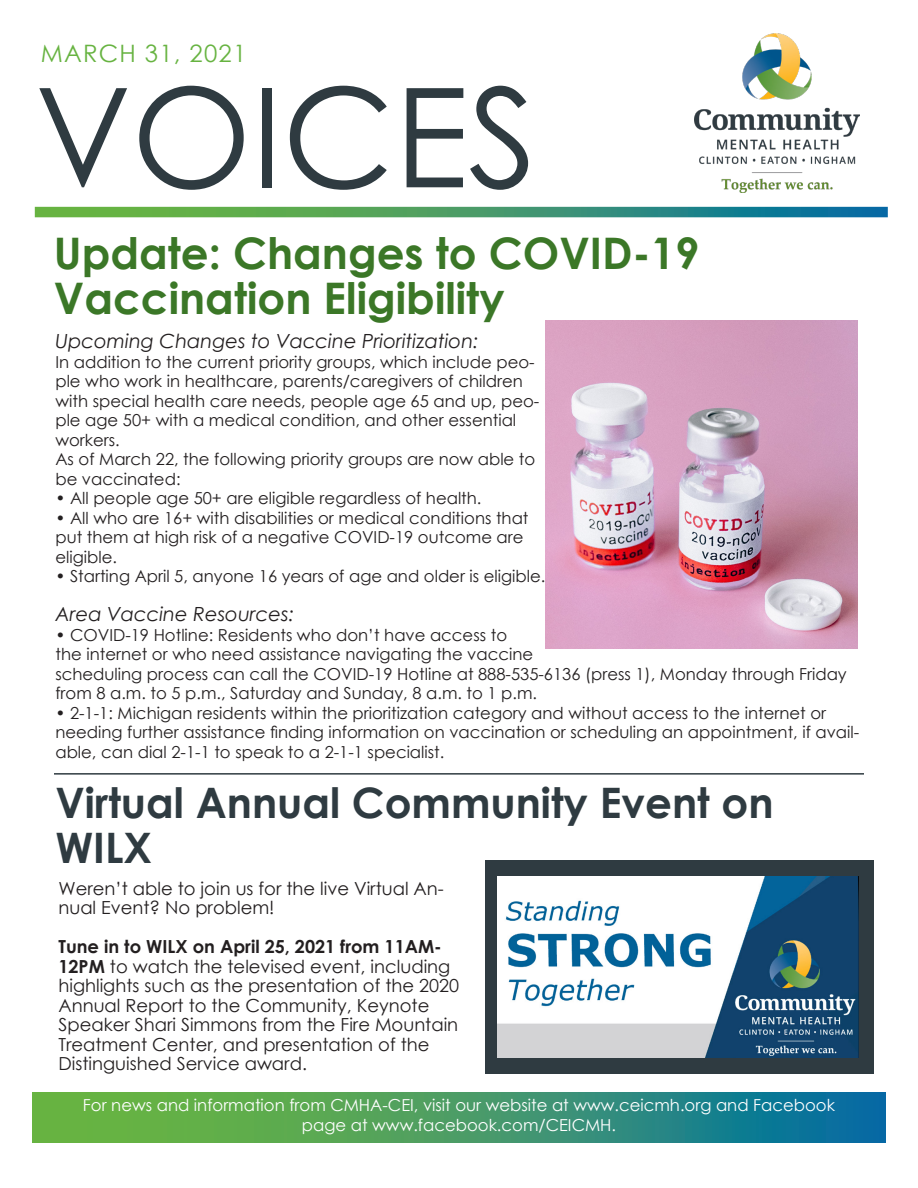
<style>
.page{position:relative;width:918px;height:1188px;background:#fff}
.page>*{position:absolute;margin:0;border:0;box-sizing:border-box;transform-origin:0 0}
.t1{font:138px "Century Gothic";color:#2f3b41}
.t2{font:700 43.5px "Century Gothic";color:#3b7727}
.t3{font:700 42px/45px "Century Gothic";color:#2f3b41}
.t4{font:24px "Century Gothic";letter-spacing:.05em;color:#67b341}
.t5{font:italic 19.5px "Century Gothic";color:#231f20}
.t6{font:18px/19.5px "Century Gothic";color:#231f20}
.t7{font:16.5px/19.5px "Century Gothic";color:#231f20}
.t8{font:16.5px/19.8px "Century Gothic";color:#fff;text-align:center}
.s1{font-weight:700}
</style>
<div class="page">
<img style="left:694px;top:33px;width:166px;height:159px">
<svg style="left:35px;top:207px;width:853px;height:10px;background:#40976a"></svg>
<svg style="left:32px;top:1093px;width:854px;height:49px;background:#40976a"></svg>
<hr style="left:54px;top:773px;width:810px;height:2px;background:#2f3b41">
<img style="left:545px;top:321px;width:313px;height:328px">
<div style="left:485px;top:860px;width:388px;height:214px;background:#2f3b41"></div>
<img style="left:498px;top:877px;width:361px;height:181px">
<p class="t4" style="left:41px;top:36px;width:207px">MARCH 31, 2021</p>
<p class="t1" style="left:35px;top:41px;width:504px">VOICES</p>
<p class="t2" style="left:54px;top:221px;width:647px">Update: Changes to COVID-19</p>
<p class="t2" style="left:54px;top:266px;width:452px">Vaccination Eligibility</p>
<p class="t5" style="left:55px;top:328px;width:425px">Upcoming Changes to Vaccine Prioritization:</p>
<p class="t7" style="left:55px;top:352px;width:485px">In addition to the current priority groups, which include peo&shy;ple who work in healthcare, parents/caregivers of children with special health care needs, people age 65 and up, peo&shy;ple age 50+ with a medical condition, and other essential workers.</p>
<p class="t7" style="left:55px;top:449px;width:481px">As of March 22, the following priority groups are now able to be vaccinated:</p>
<p class="t7" style="left:55px;top:488px;width:428px">• All people age 50+ are eligible regardless of health.</p>
<p class="t7" style="left:55px;top:508px;width:475px">• All who are 16+ with disabilities or medical conditions that put them at high risk of a negative COVID-19 outcome are eligible.</p>
<p class="t7" style="left:55px;top:566px;width:491px">• Starting April 5, anyone 16 years of age and older is eligible.</p>
<p class="t5" style="left:55px;top:601px;width:240px">Area Vaccine Resources:</p>
<p class="t7" style="left:55px;top:625px;width:793px">• COVID-19 Hotline: Residents who don’t have access to<br>the internet or who need assistance navigating the vaccine<br>scheduling process can call the COVID-19 Hotline at 888-535-6136 (press 1), Monday through Friday from 8 a.m. to 5 p.m., Saturday and Sunday, 8 a.m. to 1 p.m.</p>
<p class="t7" style="left:55px;top:703px;width:805px">• 2-1-1: Michigan residents within the prioritization category and without access to the internet or needing further assistance finding information on vaccination or scheduling an appointment, if avail&shy;able, can dial 2-1-1 to speak to a 2-1-1 specialist.</p>
<p class="t3" style="left:55px;top:779px;width:720px">Virtual Annual Community Event on<br>WILX</p>
<p class="t6" style="left:58px;top:878px;width:387px">Weren’t able to join us for the live Virtual An&shy;nual Event? No problem!</p>
<p class="t6" style="left:58px;top:937px;width:402px"><span class="s1">Tune in to WILX on April 25, 2021 from 11AM-12PM</span> to watch the televised event, including highlights such as the presentation of the 2020<br>Annual Report to the Community, Keynote Speaker Shari Simmons from the Fire Mountain Treatment Center, and presentation of the Distinguished Service award.</p>
<p class="t8" style="left:83px;top:1095px;width:754px">For news and information from CMHA-CEI, visit our website at www.ceicmh.org and Facebook page at www.facebook.com/CEICMH.</p>
</div>
